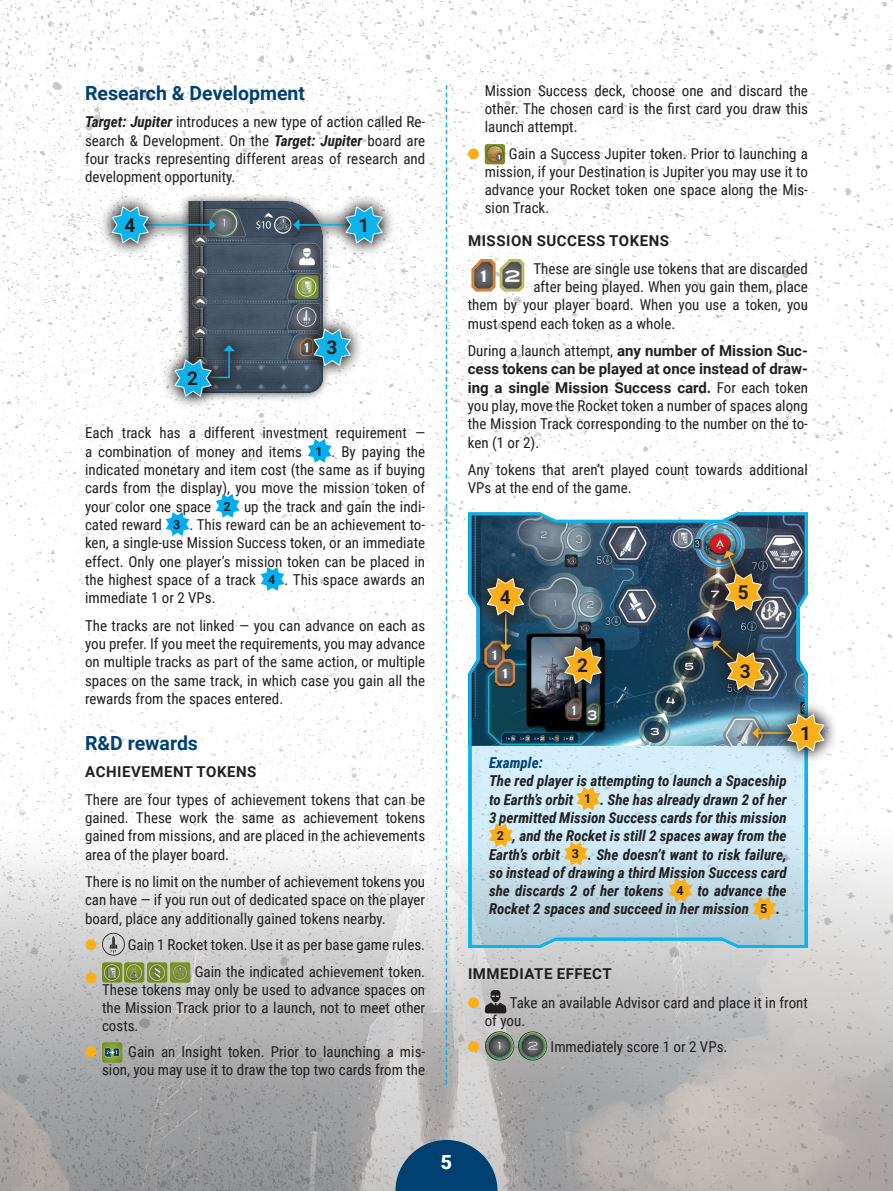
<style>
.page{position:relative;width:893px;height:1191px;background:#fff}
.page>*{position:absolute;margin:0;border:0;box-sizing:border-box;transform-origin:0 0}
.t1{font:700 19.5px "Roboto";color:#004171}
.t2{font:900 19.5px "Roboto";color:#fff}
.t3{font:700 18.9px "Roboto";color:#231f20}
.t4{font:15px/18.3px "Roboto Condensed";color:#231f20;text-align:justify}
.t5{font:italic 700 15px/18.3px "Roboto Condensed";color:#231f20;text-align:center}
.t6{font:700 15px/18.3px "Roboto";letter-spacing:.02em;color:#231f20;text-align:justify}
.t7{font:italic 700 15px "Roboto Condensed";color:#004171}
.t8{font:15px "Zapf Dingbats ITC";color:#faaf18}
.s1{font-weight:700;font-style:italic}
.s2{font-family:"Roboto";font-weight:700;font-size:12.6px}
.s3{color:#faaf18}
.s4{font-family:"Roboto Condensed";font-weight:400}
.s5{font-family:"Roboto";font-style:normal;font-size:12.6px}
</style>
<div class="page">
<img style="left:0;top:0;width:893px;height:520px">
<img style="left:0;top:784px;width:893px;height:407px">
<svg style="left:395px;top:1140px;width:102px;height:51px;background:#2b5e83"></svg>
<svg style="left:308px;top:439px;width:24px;height:24px"></svg>
<svg style="left:216px;top:494px;width:24px;height:24px"></svg>
<svg style="left:166px;top:512px;width:23px;height:24px"></svg>
<svg style="left:261px;top:567px;width:23px;height:24px"></svg>
<svg style="left:101px;top:932px;width:25px;height:23px"></svg>
<img style="left:102px;top:962px;width:20px;height:20px">
<img style="left:124px;top:962px;width:20px;height:20px">
<img style="left:147px;top:962px;width:20px;height:20px">
<img style="left:170px;top:962px;width:20px;height:20px">
<img style="left:102px;top:1042px;width:20px;height:20px">
<img style="left:485px;top:144px;width:20px;height:20px">
<svg style="left:485px;top:990px;width:22px;height:23px"></svg>
<svg style="left:485px;top:1031px;width:62px;height:30px;background:#737d73"></svg>
<svg style="left:446px;top:85px;width:1px;height:999px"></svg>
<img style="left:468px;top:259px;width:28px;height:33px">
<img style="left:496px;top:259px;width:33px;height:33px">
<div style="left:179px;top:193px;width:152px;height:209px;background:#231f20;opacity:.75"></div>
<img style="left:85px;top:201px;width:340px;height:191px">
<svg style="left:280px;top:205px;width:52px;height:39px;background:#6f7781"></svg>
<hr style="left:299px;top:224px;width:70px;height:2px;background:#0eb3e9">
<svg style="left:293px;top:219px;width:6px;height:12px"></svg>
<svg style="left:332px;top:193px;width:64px;height:64px"></svg>
<svg style="left:345px;top:206px;width:38px;height:38px"></svg>
<svg style="left:195px;top:331px;width:54px;height:62px"></svg>
<svg style="left:161px;top:346px;width:64px;height:64px"></svg>
<svg style="left:174px;top:345px;width:61px;height:52px;background:#4e7d90"></svg>
<svg style="left:300px;top:315px;width:64px;height:64px"></svg>
<svg style="left:313px;top:328px;width:38px;height:38px"></svg>
<svg style="left:162px;top:205px;width:68px;height:39px;background:#868a8e"></svg>
<hr style="left:140px;top:224px;width:70px;height:2px;background:#0eb3e9">
<svg style="left:210px;top:219px;width:6px;height:12px"></svg>
<svg style="left:98px;top:193px;width:64px;height:64px"></svg>
<svg style="left:111px;top:206px;width:38px;height:38px"></svg>
<img style="left:468px;top:512px;width:340px;height:436px">
<svg style="left:711px;top:560px;width:65px;height:64px"></svg>
<img style="left:704px;top:530px;width:61px;height:81px">
<svg style="left:714px;top:639px;width:64px;height:64px"></svg>
<img style="left:690px;top:617px;width:75px;height:75px">
<svg style="left:551px;top:633px;width:64px;height:64px;background:#314454"></svg>
<svg style="left:564px;top:646px;width:38px;height:38px"></svg>
<svg style="left:486px;top:629px;width:39px;height:35px"></svg>
<hr style="left:505px;top:611px;width:1px;height:34px;background:#faaf18">
<svg style="left:500px;top:644px;width:12px;height:7px"></svg>
<svg style="left:473px;top:564px;width:65px;height:65px;background:#294d62"></svg>
<svg style="left:486px;top:577px;width:39px;height:39px;background:#9d8240"></svg>
<svg style="left:739px;top:713px;width:35px;height:39px"></svg>
<hr style="left:758px;top:732px;width:34px;height:1px;background:#faaf18">
<svg style="left:752px;top:727px;width:6px;height:12px"></svg>
<svg style="left:774px;top:700px;width:61px;height:65px"></svg>
<svg style="left:787px;top:713px;width:38px;height:39px"></svg>
<h1 class="t1" style="left:85px;top:79px;width:222px">Research &amp; Development</h1>
<p class="t4" style="left:85px;top:112px;width:342px"><span class="s1">Target: Jupiter</span> introduces a new type of action called Re&shy;search &amp; Development. On the <span class="s1">Target: Jupiter</span> board are four tracks representing different areas of research and development opportunity.</p>
<p class="t3" style="left:124px;top:212px;width:12px">4</p>
<p class="t3" style="left:187px;top:365px;width:12px">2</p>
<p class="t3" style="left:358px;top:212px;width:12px">1</p>
<p class="t3" style="left:326px;top:334px;width:12px">3</p>
<p class="t4" style="left:85px;top:423px;width:342px">Each track has a different investment requirement — a combination of money and items <span class="s2">1</span> . By paying the indicated monetary and item cost (the same as if buying cards from the display), you move the mission token of your color one space <span class="s2">2</span> up the track and gain the indi&shy;cated reward <span class="s2">3</span> . This reward can be an achievement to&shy;ken, a single-use Mission Success token, or an immediate effect. Only one player’s mission token can be placed in the highest space of a track <span class="s2">4</span> . This space awards an immediate 1 or 2 VPs.</p>
<p class="t4" style="left:85px;top:615px;width:342px">The tracks are not linked — you can advance on each as you prefer. If you meet the requirements, you may advance on multiple tracks as part of the same action, or multiple spaces on the same track, in which case you gain all the rewards from the spaces entered.</p>
<h1 class="t1" style="left:85px;top:729px;width:114px">R&amp;D rewards</h1>
<p class="t6" style="left:85px;top:762px;width:173px">ACHIEVEMENT TOKENS</p>
<p class="t4" style="left:85px;top:789px;width:342px">There are four types of achievement tokens that can be gained. These work the same as achievement tokens gained from missions, and are placed in the achievements area of the player board.</p>
<p class="t4" style="left:85px;top:872px;width:342px">There is no limit on the number of achievement tokens you can have — if you run out of dedicated space on the player board, place any additionally gained tokens nearby.</p>
<p class="t4" style="left:85px;top:935px;width:342px"><span class="s3">●</span> Gain 1 Rocket token. Use it as per base game rules.</p>
<p class="t8" style="left:85px;top:970px;width:13px">●</p>
<p class="t4" style="left:102px;top:961px;width:325px;text-indent:93px">Gain the indicated achievement token.<br>These tokens may only be used to advance spaces on the Mission Track prior to a launch, not to meet other costs.</p>
<p class="t4" style="left:85px;top:1042px;width:342px;text-align:right"><span class="s3">●</span> Gain an Insight token. Prior to launching a mis&shy;sion, you may use it to draw the top two cards from the</p>
<p class="t4" style="left:485px;top:81px;width:325px">Mission Success deck, choose one and discard the other. The chosen card is the first card you draw this launch attempt.</p>
<p class="t4" style="left:485px;top:144px;width:325px;text-indent:-17px"><span class="s3">●</span> Gain a Success Jupiter token. Prior to launching a mission, if your Destination is Jupiter you may use it to advance your Rocket token one space along the Mis&shy;sion Track.</p>
<p class="t6" style="left:468px;top:231px;width:203px">MISSION SUCCESS TOKENS</p>
<p class="t4" style="left:533px;top:259px;width:276px">These are single use tokens that are discarded</p>
<p class="t4" style="left:533px;top:277px;width:276px">after being played. When you gain them, place</p>
<p class="t4" style="left:468px;top:295px;width:342px">them by your player board. When you use a token, you</p>
<p class="t4" style="left:468px;top:313px;width:209px">must spend each token as a whole.</p>
<p class="t6" style="left:468px;top:341px;width:342px"><span class="s4">During a launch attempt,</span> any number of Mission Suc&shy;cess tokens can be played at once instead of draw&shy;ing a single Mission Success card. <span class="s4">For each token</span></p>
<p class="t4" style="left:468px;top:396px;width:342px">you play, move the Rocket token a number of spaces along the Mission Track corresponding to the number on the to&shy;ken (1 or 2).</p>
<p class="t4" style="left:468px;top:460px;width:342px">Any tokens that aren’t played count towards additional<br>VPs at the end of the game.</p>
<p class="t3" style="left:500px;top:584px;width:12px">4</p>
<p class="t3" style="left:738px;top:579px;width:12px">5</p>
<p class="t3" style="left:577px;top:652px;width:12px">2</p>
<p class="t3" style="left:740px;top:658px;width:12px">3</p>
<p class="t7" style="left:489px;top:752px;width:55px">Example:</p>
<p class="t5" style="left:489px;top:771px;width:299px">The red player is attempting to launch a Spaceship to Earth’s orbit <span class="s5">1</span> . She has already drawn 2 of her 3 permitted Mission Success cards for this mission <span class="s5">2</span> , and the Rocket is still 2 spaces away from the Earth’s orbit <span class="s5">3</span> . She doesn’t want to risk failure, so instead of drawing a third Mission Success card she discards 2 of her tokens <span class="s5">4</span> to advance the Rocket 2 spaces and succeed in her mission <span class="s5">5</span> .</p>
<p class="t3" style="left:800px;top:720px;width:12px">1</p>
<p class="t6" style="left:468px;top:963px;width:145px">IMMEDIATE EFFECT</p>
<p class="t4" style="left:485px;top:993px;width:325px;text-indent:-17px"><span class="s3">●</span> Take an available Advisor card and place it in front of you.</p>
<p class="t8" style="left:468px;top:1040px;width:13px">●</p>
<p class="t4" style="left:551px;top:1037px;width:178px">Immediately score 1 or 2 VPs.</p>
<h1 class="t2" style="left:441px;top:1148px;width:13px">5</h1>
</div>
